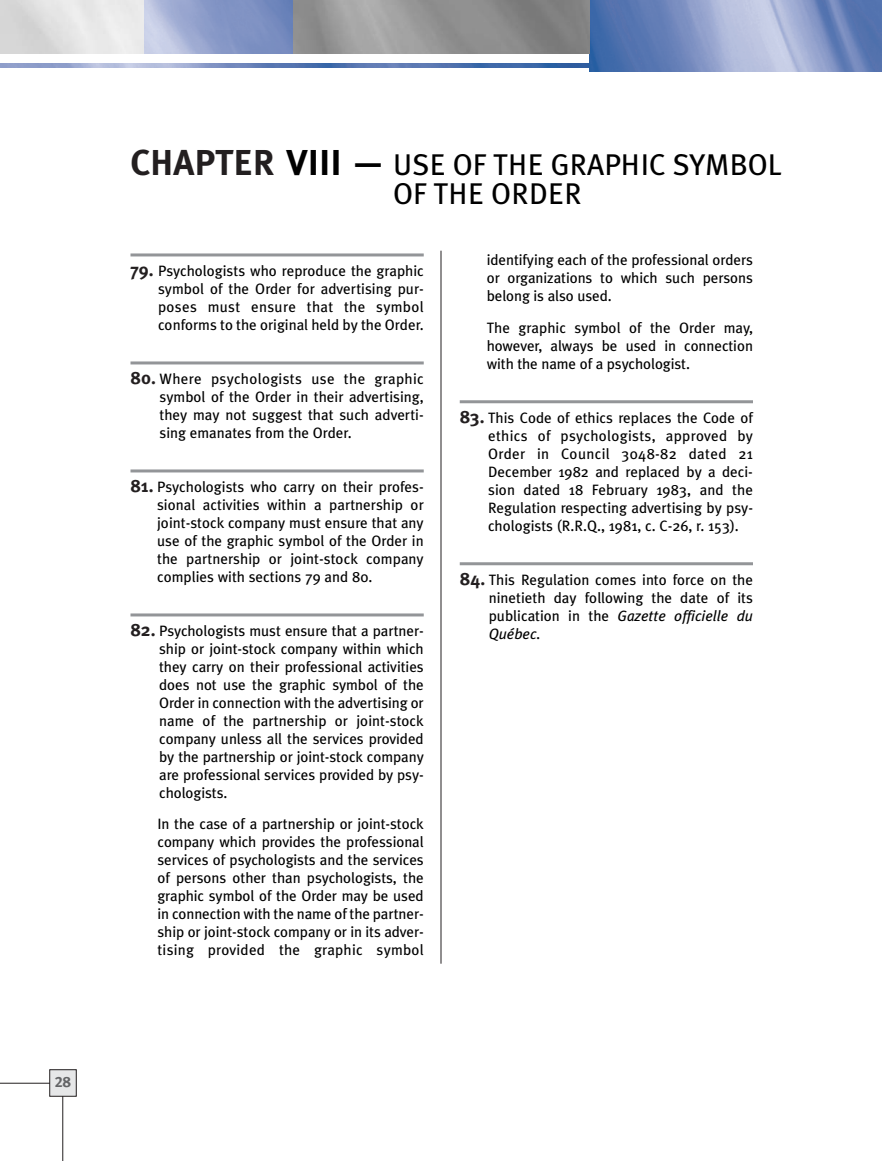
<style>
.page{position:relative;width:882px;height:1161px;background:#fff}
.page>*{position:absolute;margin:0;border:0;box-sizing:border-box;transform-origin:0 0}
.t1{font:30px/28.5px "Meta Plus";color:#000}
.t2{font:15px/18px "Meta Plus";color:#000;text-align:justify}
.t3{font:15px "Meta Plus Bold Caps";color:#636466}
.s1{font-weight:700;font-size:36px;color:#231f20}
.s2{font-weight:700;font-size:36px}
.s3{font-weight:700;font-size:18px;color:#231f20}
.s4{font-style:italic}
</style>
<div class="page">
<svg style="left:0;top:1083px;width:63px;height:78px"></svg>
<img style="left:590px;top:0;width:292px;height:72px">
<img style="left:292px;top:0;width:298px;height:54px">
<img style="left:0;top:63px;width:590px;height:5px">
<img style="left:144px;top:0;width:148px;height:54px">
<hr style="left:441px;top:251px;width:1px;height:713px;background:#231f20">
<hr style="left:130px;top:253px;width:294px;height:3px;background:#939598">
<hr style="left:130px;top:361px;width:294px;height:3px;background:#939598">
<hr style="left:130px;top:469px;width:294px;height:3px;background:#939598">
<hr style="left:130px;top:613px;width:294px;height:3px;background:#939598">
<hr style="left:460px;top:400px;width:293px;height:3px;background:#939598">
<hr style="left:460px;top:562px;width:293px;height:3px;background:#939598">
<div style="left:50px;top:1070px;width:26px;height:26px;background:#e6e7e8"></div>
<div style="left:50px;top:1070px;width:27px;height:27px;border:1px solid #231f20"></div>
<p class="t3" style="left:55px;top:1073px;width:18px">28</p>
<h1 class="t1" style="left:393px;top:153px;width:390px;text-indent:-263px"><span class="s1">CHAPTER</span> <span class="s2">VIII —</span> USE OF THE GRAPHIC SYMBOL<br>OF THE ORDER</h1>
<p class="t2" style="left:158px;top:263px;width:267px;text-indent:-28px"><span class="s3">79.</span> Psychologists who reproduce the graphic symbol of the Order for advertising pur&shy;poses must ensure that the symbol conforms to the original held by the Order.</p>
<p class="t2" style="left:160px;top:371px;width:266px;text-indent:-29px"><span class="s3">80.</span> Where psychologists use the graphic symbol of the Order in their advertising, they may not suggest that such adverti&shy;sing emanates from the Order.</p>
<p class="t2" style="left:157px;top:479px;width:268px;text-indent:-27px"><span class="s3">81.</span> Psychologists who carry on their profes&shy;sional activities within a partnership or joint-stock company must ensure that any use of the graphic symbol of the Order in the partnership or joint-stock company complies with sections 79 and 80.</p>
<p class="t2" style="left:159px;top:623px;width:266px;text-indent:-29px"><span class="s3">82.</span> Psychologists must ensure that a partner&shy;ship or joint-stock company within which they carry on their professional activities does not use the graphic symbol of the Order in connection with the advertising or name of the partnership or joint-stock company unless all the services provided by the partnership or joint-stock company are professional services provided by psy&shy;chologists.</p>
<p class="t2" style="left:158px;top:816px;width:268px">In the case of a partnership or joint-stock company which provides the professional services of psychologists and the services of persons other than psychologists, the graphic symbol of the Order may be used in connection with the name of the partner&shy;ship or joint-stock company or in its adver&shy;tising provided the graphic symbol</p>
<p class="t2" style="left:487px;top:252px;width:268px">identifying each of the professional orders or organizations to which such persons belong is also used.</p>
<p class="t2" style="left:487px;top:320px;width:268px">The graphic symbol of the Order may, however, always be used in connection with the name of a psychologist.</p>
<p class="t2" style="left:488px;top:410px;width:266px;text-indent:-28px"><span class="s3">83.</span> This Code of ethics replaces the Code of ethics of psychologists, approved by Order in Council 3048-82 dated 21<br>December 1982 and replaced by a deci&shy;sion dated 18 February 1983, and the Regulation respecting advertising by psy&shy;chologists (R.R.Q., 1981, c. C-26, r. 153).</p>
<p class="t2" style="left:489px;top:572px;width:266px;text-indent:-29px"><span class="s3">84.</span> This Regulation comes into force on the ninetieth day following the date of its publication in the <span class="s4">Gazette officielle du Québec.</span></p>
</div>
